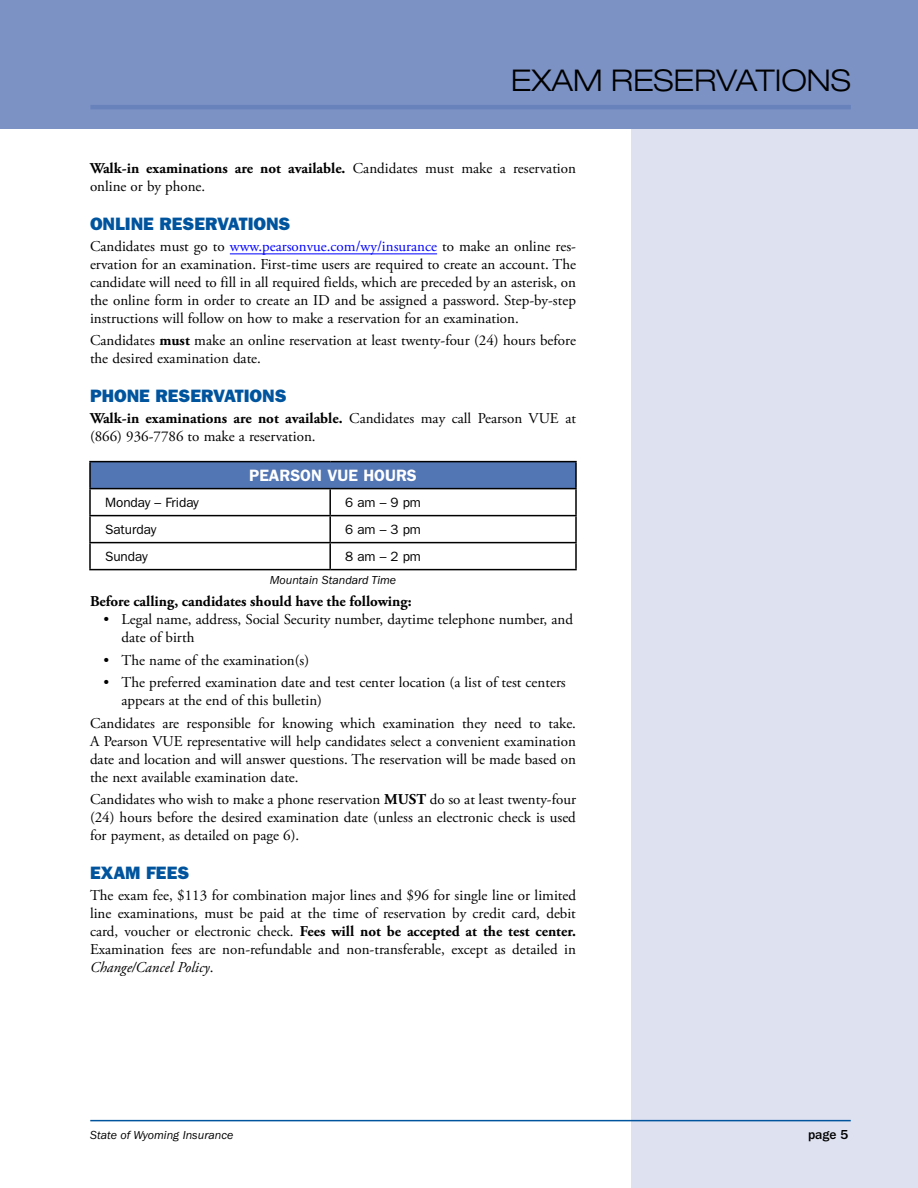
<style>
.page{position:relative;width:918px;height:1188px;background:#fff}
.page>*{position:absolute;margin:0;border:0;box-sizing:border-box;transform-origin:0 0}
.MAIN_HEAD{font:300 expanded 30px "Helvetica Neue LT Std";color:#000}
.A_Head{font:18px "ITC Franklin Gothic Std Hvy";color:#00549e}
.Table_Head{font:600 16.5px "ITC Franklin Gothic Std";color:#fff}
.Text{font:15px/18px "Adobe Garamond Pro";color:#000}
.Text_before_list{font:700 15px "Adobe Garamond Pro";color:#000}
.table_body{font:13.5px "ITC Franklin Gothic Std";color:#000}
.t1{font:500 13.5px "ITC Franklin Gothic Std";color:#000}
.table_footnote{font:italic 12px "ITC Franklin Gothic Std";color:#000}
.s1{font-weight:700}
.s2{color:#00f}
.s3{font-style:italic}
</style>
<div class="page">
<div style="left:631px;top:0;width:287px;height:1188px;background:#dee1f0"></div>
<div style="left:1px;top:0;width:917px;height:129px;background:#7c92c5"></div>
<hr style="left:90px;top:1120px;width:761px;height:1px;background:#00549e">
<hr style="left:0;top:0;width:1px;height:129px;background:#7c92c5">
<hr style="left:230px;top:253px;width:207px;height:1px;background:#00f">
<div style="left:90px;top:462px;width:486px;height:27px;background:#5275b3"></div>
<hr style="left:89px;top:461px;width:241px;height:1px;background:#000">
<hr style="left:89px;top:462px;width:2px;height:26px;background:#000">
<hr style="left:330px;top:461px;width:247px;height:1px;background:#000">
<hr style="left:575px;top:462px;width:2px;height:26px;background:#000">
<hr style="left:89px;top:488px;width:241px;height:1px;background:#000">
<hr style="left:89px;top:489px;width:2px;height:26px;background:#000">
<hr style="left:330px;top:488px;width:247px;height:1px;background:#000">
<hr style="left:329px;top:489px;width:2px;height:26px;background:#000">
<hr style="left:575px;top:489px;width:2px;height:26px;background:#000">
<hr style="left:89px;top:515px;width:241px;height:1px;background:#000">
<hr style="left:89px;top:516px;width:2px;height:26px;background:#000">
<hr style="left:330px;top:515px;width:247px;height:1px;background:#000">
<hr style="left:329px;top:516px;width:2px;height:26px;background:#000">
<hr style="left:575px;top:516px;width:2px;height:26px;background:#000">
<hr style="left:89px;top:542px;width:241px;height:1px;background:#000">
<hr style="left:89px;top:543px;width:2px;height:26px;background:#000">
<hr style="left:330px;top:542px;width:247px;height:1px;background:#000">
<hr style="left:329px;top:543px;width:2px;height:26px;background:#000">
<hr style="left:575px;top:543px;width:2px;height:26px;background:#000">
<hr style="left:89px;top:569px;width:241px;height:1px;background:#000">
<hr style="left:330px;top:569px;width:247px;height:1px;background:#000">
<hr style="left:90px;top:105px;width:761px;height:4px;background:#6883bc">
<p class="MAIN_HEAD" style="left:511px;top:63px;width:342px">EXAM RESERVATIONS</p>
<p class="Text" style="left:90px;top:160px;width:487px"><span class="s1">Walk-in examinations are not available.</span> Candidates must make a reservation online or by phone.</p>
<p class="A_Head" style="left:90px;top:213px;width:202px">ONLINE RESERVATIONS</p>
<p class="Text" style="left:90px;top:238px;width:488px;text-align:justify">Candidates must go to <span class="s2">www.pearsonvue.com/wy/insurance</span> to make an online res&shy;ervation for an examination. First-time users are required to create an account. The candidate will need to fill in all required fields, which are preceded by an asterisk, on the online form in order to create an ID and be assigned a password. Step-by-step instructions will follow on how to make a reservation for an examination.</p>
<p class="Text" style="left:90px;top:332px;width:487px">Candidates <span class="s1">must</span> make an online reservation at least twenty-four (24) hours before the desired examination date.</p>
<p class="A_Head" style="left:90px;top:386px;width:198px">PHONE RESERVATIONS</p>
<p class="Text" style="left:90px;top:410px;width:488px"><span class="s1">Walk-in examinations are not available.</span> Candidates may call Pearson VUE at (866) 936-7786 to make a reservation.</p>
<p class="Table_Head" style="left:249px;top:465px;width:169px">PEARSON VUE HOURS</p>
<p class="table_body" style="left:105px;top:494px;width:95px">Monday – Friday</p>
<p class="table_body" style="left:345px;top:494px;width:77px">6 am – 9 pm</p>
<p class="table_body" style="left:105px;top:521px;width:53px">Saturday</p>
<p class="table_body" style="left:345px;top:521px;width:77px">6 am – 3 pm</p>
<p class="table_body" style="left:105px;top:548px;width:44px">Sunday</p>
<p class="table_body" style="left:345px;top:548px;width:77px">8 am – 2 pm</p>
<p class="table_footnote" style="left:270px;top:573px;width:128px">Mountain Standard Time</p>
<p class="Text_before_list" style="left:90px;top:593px;width:323px">Before calling, candidates should have the following:</p>
<p class="Text" style="left:122px;top:611px;width:453px;text-indent:-18px">• Legal name, address, Social Security number, daytime telephone number, and date of birth</p>
<p class="Text" style="left:104px;top:652px;width:207px">• The name of the examination(s)</p>
<p class="Text" style="left:122px;top:674px;width:446px;text-indent:-18px">• The preferred examination date and test center location (a list of test centers appears at the end of this bulletin)</p>
<p class="Text" style="left:90px;top:715px;width:488px;text-align:justify">Candidates are responsible for knowing which examination they need to take.<br>A Pearson VUE representative will help candidates select a convenient examination date and location and will answer questions. The reservation will be made based on the next available examination date.</p>
<p class="Text" style="left:90px;top:791px;width:488px;text-align:justify">Candidates who wish to make a phone reservation <span class="s1">MUST</span> do so at least twenty-four (24) hours before the desired examination date (unless an electronic check is used for payment, as detailed on page 6).</p>
<p class="A_Head" style="left:90px;top:863px;width:101px">EXAM FEES</p>
<p class="Text" style="left:90px;top:887px;width:488px;text-align:justify">The exam fee, $113 for combination major lines and $96 for single line or limited line examinations, must be paid at the time of reservation by credit card, debit card, voucher or electronic check. <span class="s1">Fees will not be accepted at the test center.<br></span>Examination fees are non-refundable and non-transferable, except as detailed in <span class="s3">Change/Cancel Policy</span>.</p>
<p class="table_footnote" style="left:90px;top:1129px;width:145px">State of Wyoming Insurance</p>
<p class="t1" style="left:808px;top:1127px;width:42px">page 5</p>
</div>
